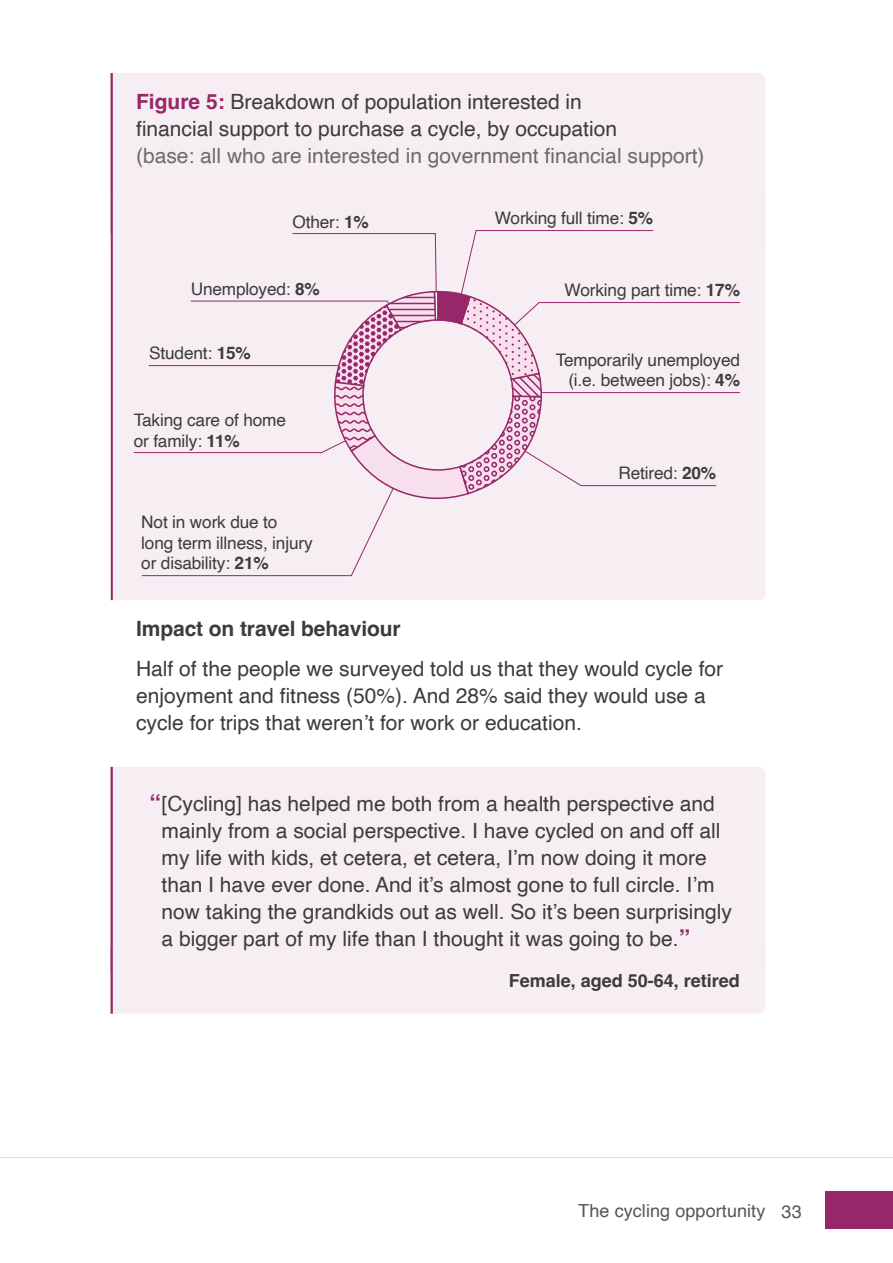
<style>
.page{position:relative;width:893px;height:1263px;background:#fff}
.page>*{position:absolute;margin:0;border:0;box-sizing:border-box;transform-origin:0 0}
.Pull-quote{font:21px/27px "Helvetica";color:#3c3c3b}
.Body_text{font:21px/27px "Helvetica";color:#3c3c3b}
.Figure_title_in_shading{font:21px/27px "Helvetica";color:#3c3c3b}
.Heading_4{font:700 21px "Helvetica";letter-spacing:-.005em;color:#3c3c3b}
.Pull-quote-name{font:700 18px "Helvetica";color:#3c3c3b}
.t1{font:18px "Helvetica";letter-spacing:.005em;color:#575756}
.t2{font:17.25px/20.2px "Helvetica";letter-spacing:-.01em;color:#3d3c3b}
.s1{font-weight:700;color:#962869}
.s2{color:#6b6b6a}
.s3{font-weight:700}
.s4{font-weight:700;font-size:23.1px;color:#962869}
</style>
<div class="page">
<hr style="left:0;top:1157px;width:893px;height:1px;background:#dadada">
<div style="left:825px;top:1191px;width:68px;height:38px;background:#962869"></div>
<div style="left:113px;top:73px;width:652px;height:120px;background:#f6eef3"></div>
<hr style="left:111px;top:73px;width:2px;height:161px;background:#962869">
<div style="left:113px;top:767px;width:652px;height:179px;background:#f6eef3"></div>
<hr style="left:111px;top:767px;width:2px;height:206px;background:#962869">
<div style="left:113px;top:946px;width:652px;height:68px;background:#f6eef3"></div>
<hr style="left:111px;top:946px;width:2px;height:68px;background:#962869">
<div style="left:113px;top:193px;width:652px;height:407px;background:#f6eef3"></div>
<hr style="left:111px;top:193px;width:2px;height:407px;background:#962869">
<svg style="left:133px;top:230px;width:608px;height:346px;background:#f2e6ee"></svg>
<div style="left:362px;top:319px;width:152px;height:152px;border:3px solid #962869;border-radius:50%"></div>
<p class="Figure_title_in_shading" style="left:136px;top:89px;width:570px"><span class="s1">Figure 5:</span> Breakdown of population interested in<br>financial support to purchase a cycle, by occupation<br><span class="s2">(base: all who are interested in government financial support)</span></p>
<p class="t2" style="left:292px;top:212px;width:78px">Other: <span class="s3">1%</span></p>
<p class="t2" style="left:495px;top:208px;width:160px">Working full time: <span class="s3">5%</span></p>
<p class="t2" style="left:191px;top:279px;width:131px">Unemployed: <span class="s3">8%</span></p>
<p class="t2" style="left:149px;top:343px;width:103px">Student: <span class="s3">15%</span></p>
<p class="t2" style="left:134px;top:411px;width:154px">Taking care of home or family: <span class="s3">11%</span></p>
<p class="t2" style="left:141px;top:513px;width:173px">Not in work due to long term illness, injury or disability: <span class="s3">21%</span></p>
<p class="t2" style="left:565px;top:280px;width:177px">Working part time: <span class="s3">17%</span></p>
<p class="t2" style="left:556px;top:350px;width:186px;text-align:right">Temporarily unemployed (i.e. between jobs): <span class="s3">4%</span></p>
<p class="t2" style="left:618px;top:463px;width:99px">Retired: <span class="s3">20%</span></p>
<h4 class="Heading_4" style="left:136px;top:615px;width:266px">Impact on travel behaviour</h4>
<p class="Body_text" style="left:136px;top:656px;width:589px">Half of the people we surveyed told us that they would cycle for enjoyment and fitness (50%). And 28% said they would use a cycle for trips that weren’t for work or education.</p>
<p class="Pull-quote" style="left:162px;top:791px;width:572px;text-indent:-12px"><span class="s4">“</span>[Cycling] has helped me both from a health perspective and mainly from a social perspective. I have cycled on and off all my life with kids, et cetera, et cetera, I’m now doing it more than I have ever done. And it’s almost gone to full circle. I’m now taking the grandkids out as well. So it’s been surprisingly a bigger part of my life than I thought it was going to be.<span class="s4">”</span></p>
<p class="Pull-quote-name" style="left:509px;top:969px;width:233px">Female, aged 50-64, retired</p>
<p class="t1" style="left:578px;top:1196px;width:225px">The cycling opportunity 33</p>
</div>
